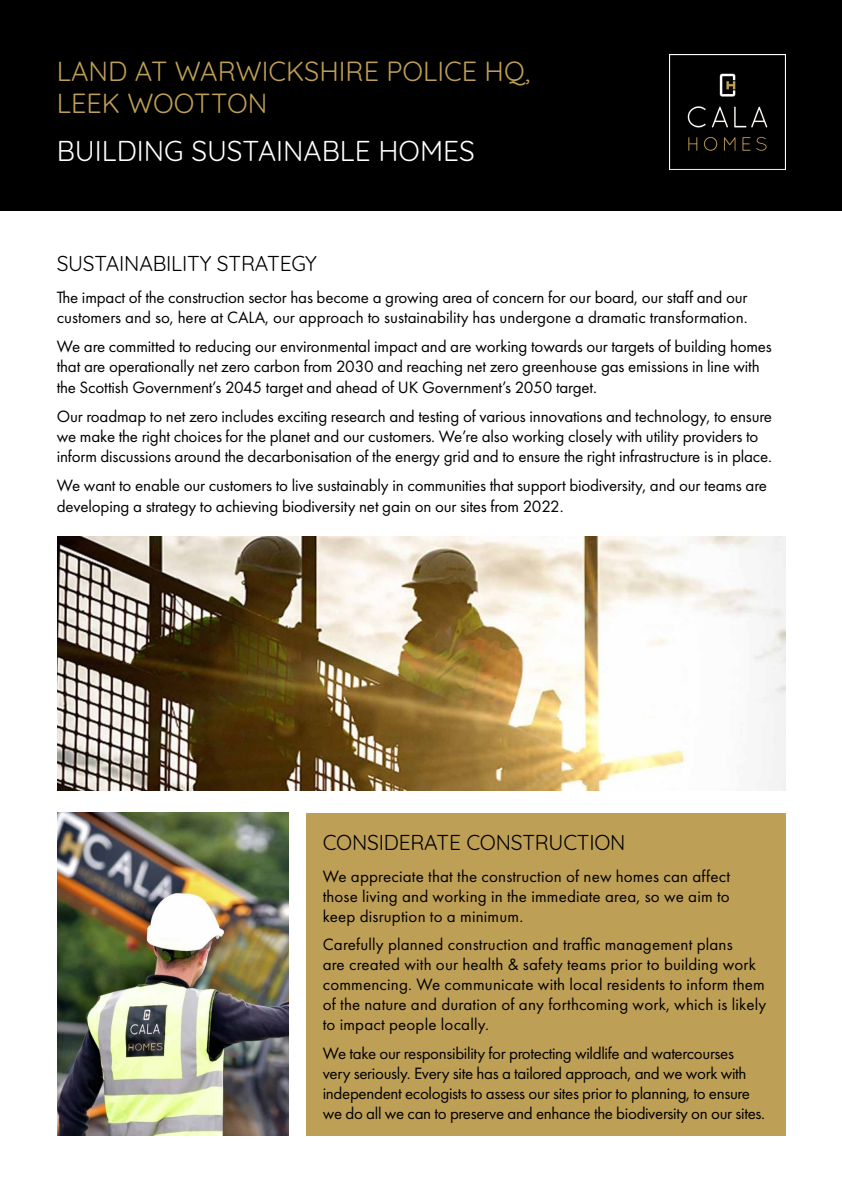
<style>
.page{position:relative;width:842px;height:1192px;background:#fff}
.page>*{position:absolute;margin:0;border:0;box-sizing:border-box;transform-origin:0 0}
.t1{font:28px "Quicksand";color:#fff}
.t2{font:27px/32.4px "Quicksand";color:#be9f56}
.t3{font:21px "Quicksand";letter-spacing:-.01em;color:#000}
.t4{font:17px/20.4px "Futura PT";letter-spacing:-.01em;color:#000}
.t5{font:17px/20px "Futura PT";letter-spacing:.01em;color:#000}
</style>
<div class="page">
<div style="left:0;top:0;width:842px;height:210px;background:#000"></div>
<img style="left:670px;top:54px;width:116px;height:116px">
<img style="left:57px;top:813px;width:231px;height:322px">
<img style="left:57px;top:537px;width:728px;height:254px">
<div style="left:306px;top:813px;width:480px;height:322px;background:#be9f56"></div>
<h2 class="t2" style="left:57px;top:52px;width:475px">LAND AT WARWICKSHIRE POLICE HQ,<br>LEEK WOOTTON</h2>
<h1 class="t1" style="left:57px;top:130px;width:420px">BUILDING SUSTAINABLE HOMES</h1>
<p class="t3" style="left:57px;top:247px;width:262px">SUSTAINABILITY STRATEGY</p>
<p class="t4" style="left:57px;top:287px;width:692px">The impact of the construction sector has become a growing area of concern for our board, our staff and our customers and so, here at CALA, our approach to sustainability has undergone a dramatic transformation.</p>
<p class="t4" style="left:57px;top:336px;width:717px">We are committed to reducing our environmental impact and are working towards our targets of building homes that are operationally net zero carbon from 2030 and reaching net zero greenhouse gas emissions in line with the Scottish Government’s 2045 target and ahead of UK Government’s 2050 target.</p>
<p class="t4" style="left:57px;top:406px;width:717px">Our roadmap to net zero includes exciting research and testing of various innovations and technology, to ensure we make the right choices for the planet and our customers. We’re also working closely with utility providers to inform discussions around the decarbonisation of the energy grid and to ensure the right infrastructure is in place.</p>
<p class="t4" style="left:57px;top:475px;width:712px">We want to enable our customers to live sustainably in communities that support biodiversity, and our teams are developing a strategy to achieving biodiversity net gain on our sites from 2022.</p>
<p class="t3" style="left:323px;top:827px;width:304px">CONSIDERATE CONSTRUCTION</p>
<p class="t4" style="left:323px;top:866px;width:409px;line-height:20px;text-align:justify">We appreciate that the construction of new homes can affect those living and working in the immediate area, so we aim to keep disruption to a minimum.</p>
<p class="t5" style="left:323px;top:934px;width:445px">Carefully planned construction and traffic management plans<br>are created with our health &amp; safety teams prior to building work commencing. We communicate with local residents to inform them of the nature and duration of any forthcoming work, which is likely to impact people locally.</p>
<p class="t4" style="left:323px;top:1043px;width:444px;line-height:20px">We take our responsibility for protecting wildlife and watercourses very seriously. Every site has a tailored approach, and we work with independent ecologists to assess our sites prior to planning, to ensure we do all we can to preserve and enhance the biodiversity on our sites.</p>
</div>
